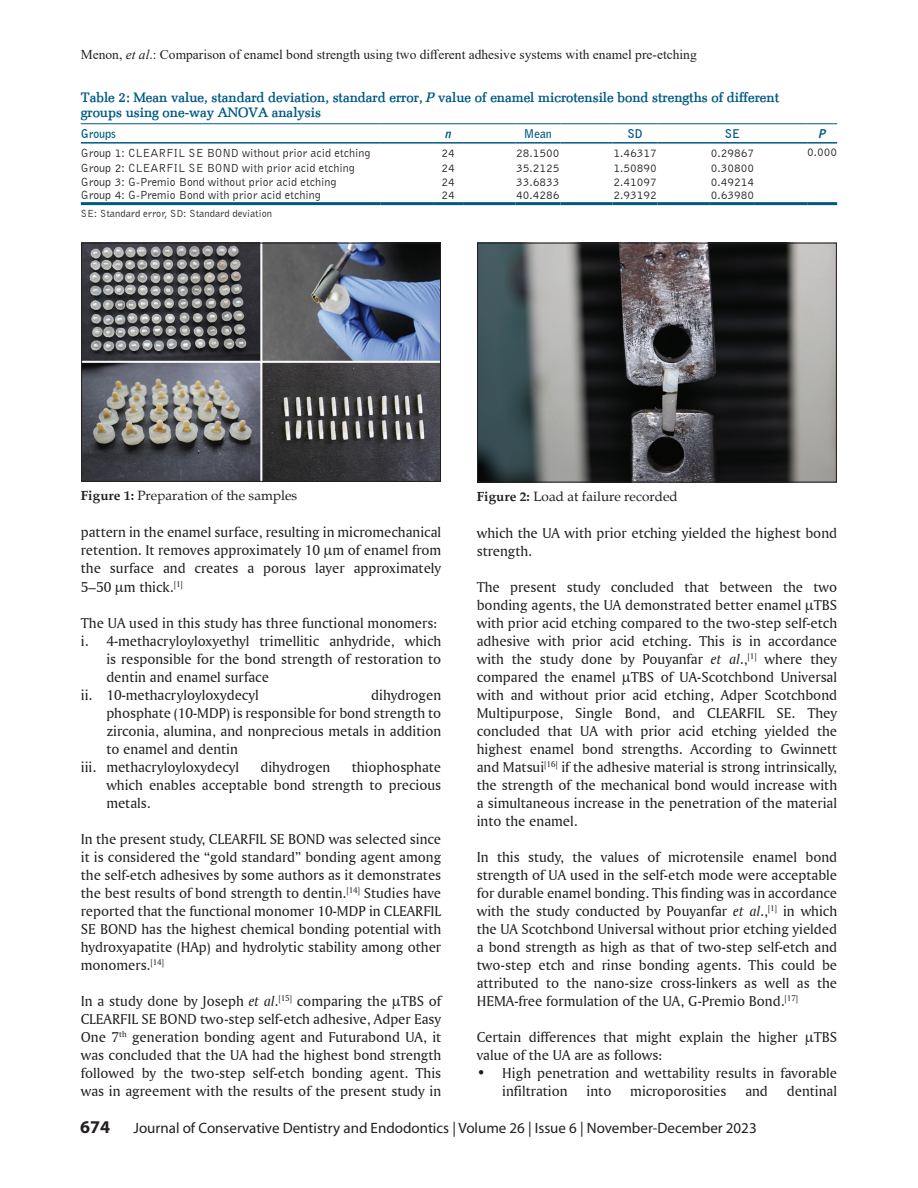
<style>
.page{position:relative;width:918px;height:1188px;background:#fff}
.page>*{position:absolute;margin:0;border:0;box-sizing:border-box;transform-origin:0 0}
.t1{font:700 18px "Myriad Pro";color:#231f20}
.TX{font:15px/18px "Amerigo BT Roman A";color:#231f20;text-align:justify}
.L{font:15px/18px "Amerigo BT Roman A";color:#231f20;text-align:justify}
.TX_NO_AFTER_SPACE{font:15px/18px "Amerigo BT Roman A";color:#231f20}
.LL{font:15px/18px "Amerigo BT Roman A";color:#231f20;text-align:justify}
.t2{font:15px "Myriad";color:#231f20}
.TT{font:700 13.5px/15px "Bid Roman";color:#005983}
.t3{font:13.5px "Times New Roman";color:#231f20}
.FGC{font:13.5px "Palatino";color:#231f20}
.TB{font:12px "Bell Gothic BT";color:#231f20}
.TBL{font:12px "Bell Gothic BT";color:#231f20}
.TCH{font:700 12px "Bell Gothic BT";color:#005983}
.TCH-2{font:italic 700 12px "Bell Gothic BT";color:#005983}
.TFN{font:10.5px "Bell Gothic BT";color:#231f20}
.s1{font-style:italic}
.s2{font-weight:700}
.s3{font-family:"Amerigo BT Italic A"}
</style>
<div class="page">
<img style="left:83px;top:245px;width:356px;height:235px">
<div style="left:81px;top:243px;width:360px;height:239px;border:1px solid #231f20"></div>
<img style="left:479px;top:245px;width:356px;height:235px">
<div style="left:477px;top:243px;width:360px;height:239px;border:1px solid #231f20"></div>
<hr style="left:81px;top:202px;width:300px;height:3px;background:#005983">
<hr style="left:381px;top:202px;width:52px;height:3px;background:#005983">
<hr style="left:433px;top:202px;width:30px;height:3px;background:#005983">
<hr style="left:463px;top:202px;width:52px;height:3px;background:#005983">
<hr style="left:515px;top:202px;width:45px;height:3px;background:#005983">
<hr style="left:560px;top:202px;width:53px;height:3px;background:#005983">
<hr style="left:613px;top:202px;width:45px;height:3px;background:#005983">
<hr style="left:658px;top:202px;width:52px;height:3px;background:#005983">
<hr style="left:710px;top:202px;width:45px;height:3px;background:#005983">
<hr style="left:755px;top:202px;width:52px;height:3px;background:#005983">
<hr style="left:807px;top:202px;width:30px;height:3px;background:#005983">
<hr style="left:81px;top:142px;width:300px;height:2px;background:#005983">
<hr style="left:381px;top:142px;width:52px;height:2px;background:#005983">
<hr style="left:433px;top:142px;width:30px;height:2px;background:#005983">
<hr style="left:463px;top:142px;width:52px;height:2px;background:#005983">
<hr style="left:515px;top:142px;width:45px;height:2px;background:#005983">
<hr style="left:560px;top:142px;width:53px;height:2px;background:#005983">
<hr style="left:613px;top:142px;width:45px;height:2px;background:#005983">
<hr style="left:658px;top:142px;width:52px;height:2px;background:#005983">
<hr style="left:710px;top:142px;width:45px;height:2px;background:#005983">
<hr style="left:755px;top:142px;width:52px;height:2px;background:#005983">
<hr style="left:807px;top:142px;width:30px;height:2px;background:#005983">
<hr style="left:81px;top:123px;width:300px;height:1px;background:#005983">
<hr style="left:381px;top:123px;width:52px;height:1px;background:#005983">
<hr style="left:433px;top:123px;width:30px;height:1px;background:#005983">
<hr style="left:463px;top:123px;width:52px;height:1px;background:#005983">
<hr style="left:515px;top:123px;width:45px;height:1px;background:#005983">
<hr style="left:560px;top:123px;width:53px;height:1px;background:#005983">
<hr style="left:613px;top:123px;width:45px;height:1px;background:#005983">
<hr style="left:658px;top:123px;width:52px;height:1px;background:#005983">
<hr style="left:710px;top:123px;width:45px;height:1px;background:#005983">
<hr style="left:755px;top:123px;width:52px;height:1px;background:#005983">
<hr style="left:807px;top:123px;width:30px;height:1px;background:#005983">
<p class="t3" style="left:81px;top:45px;width:617px">Menon, <span class="s1">et al</span>.: Comparison of enamel bond strength using two different adhesive systems with enamel pre-etching</p>
<p class="TT" style="left:81px;top:89px;width:700px">Table 2: Mean value, standard deviation, standard error, <span class="s1">P</span> value of enamel microtensile bond strengths of different groups using one‑way ANOVA analysis</p>
<p class="TCH" style="left:81px;top:126px;width:37px">Groups</p>
<p class="TCH-2" style="left:444px;top:126px;width:9px">n</p>
<p class="TCH" style="left:524px;top:126px;width:29px">Mean</p>
<p class="TCH" style="left:628px;top:126px;width:17px">SD</p>
<p class="TCH" style="left:725px;top:126px;width:17px">SE</p>
<p class="TCH-2" style="left:818px;top:126px;width:11px">P</p>
<p class="TB" style="left:81px;top:146px;width:291px">Group 1: CLEARFIL SE BOND without prior acid etching</p>
<p class="TB" style="left:441px;top:146px;width:15px">24</p>
<p class="TB" style="left:516px;top:146px;width:45px">28.1500</p>
<p class="TB" style="left:613px;top:146px;width:45px">1.46317</p>
<p class="TB" style="left:711px;top:146px;width:45px">0.29867</p>
<p class="TBL" style="left:807px;top:145px;width:31px">0.000</p>
<p class="TB" style="left:81px;top:160px;width:275px">Group 2: CLEARFIL SE BOND with prior acid etching</p>
<p class="TB" style="left:441px;top:160px;width:15px">24</p>
<p class="TB" style="left:516px;top:160px;width:45px">35.2125</p>
<p class="TB" style="left:613px;top:160px;width:45px">1.50890</p>
<p class="TB" style="left:711px;top:160px;width:45px">0.30800</p>
<p class="TB" style="left:81px;top:175px;width:257px">Group 3: G‑Premio Bond without prior acid etching</p>
<p class="TB" style="left:441px;top:175px;width:15px">24</p>
<p class="TB" style="left:516px;top:175px;width:45px">33.6833</p>
<p class="TB" style="left:613px;top:175px;width:45px">2.41097</p>
<p class="TB" style="left:711px;top:175px;width:45px">0.49214</p>
<p class="TBL" style="left:81px;top:188px;width:241px">Group 4: G‑Premio Bond with prior acid etching</p>
<p class="TBL" style="left:441px;top:188px;width:15px">24</p>
<p class="TBL" style="left:516px;top:188px;width:45px">40.4286</p>
<p class="TBL" style="left:613px;top:188px;width:45px">2.93192</p>
<p class="TBL" style="left:711px;top:188px;width:45px">0.63980</p>
<p class="TFN" style="left:81px;top:207px;width:193px">SE: Standard error, SD: Standard deviation</p>
<p class="FGC" style="left:81px;top:488px;width:218px"><span class="s2">Figure 1:</span> Preparation of the samples</p>
<p class="FGC" style="left:477px;top:488px;width:203px"><span class="s2">Figure 2:</span> Load at failure recorded</p>
<p class="TX" style="left:81px;top:523px;width:362px">pattern in the enamel surface, resulting in micromechanical retention. It removes approximately 10 m of enamel from the surface and creates a porous layer approximately 5–50 m thick.<sup>[1]</sup></p>
<p class="TX_NO_AFTER_SPACE" style="left:81px;top:613px;width:358px">The UA used in this study has three functional monomers:</p>
<p class="L" style="left:106px;top:631px;width:336px;text-indent:-26px">i. 4‑methacryloyloxyethyl trimellitic anhydride, which is responsible for the bond strength of restoration to dentin and enamel surface</p>
<p class="L" style="left:81px;top:685px;width:179px">ii. 10‑methacryloyloxydecyl</p>
<p class="L" style="left:106px;top:685px;width:336px;text-indent:265px">dihydrogen phosphate (10‑MDP) is responsible for bond strength to zirconia, alumina, and nonprecious metals in addition to enamel and dentin</p>
<p class="LL" style="left:81px;top:757px;width:160px">iii. methacryloyloxydecyl</p>
<p class="LL" style="left:260px;top:757px;width:71px">dihydrogen</p>
<p class="LL" style="left:106px;top:757px;width:336px;text-indent:245px">thiophosphate which enables acceptable bond strength to precious metals.</p>
<p class="TX" style="left:81px;top:830px;width:362px">In the present study, CLEARFIL SE BOND was selected since it is considered the “gold standard” bonding agent among the self‑etch adhesives by some authors as it demonstrates the best results of bond strength to dentin.<sup>[14]</sup> Studies have reported that the functional monomer 10‑MDP in CLEARFIL SE BOND has the highest chemical bonding potential with hydroxyapatite (HAp) and hydrolytic stability among other monomers.<sup>[14]</sup></p>
<p class="TX" style="left:81px;top:992px;width:362px">In a study done by Joseph <span class="s3">et al</span>.<sup>[15]</sup> comparing the TBS of CLEARFIL SE BOND two‑step self‑etch adhesive, Adper Easy One 7<sup>th</sup> generation bonding agent and Futurabond UA, it was concluded that the UA had the highest bond strength followed by the two‑step self‑etch bonding agent. This was in agreement with the results of the present study in</p>
<p class="TX" style="left:477px;top:524px;width:362px">which the UA with prior etching yielded the highest bond strength.</p>
<p class="TX" style="left:477px;top:578px;width:362px">The present study concluded that between the two bonding agents, the UA demonstrated better enamel TBS with prior acid etching compared to the two‑step self‑etch adhesive with prior acid etching. This is in accordance with the study done by Pouyanfar <span class="s3">et al</span>.,<sup>[1]</sup> where they compared the enamel TBS of UA‑Scotchbond Universal with and without prior acid etching, Adper Scotchbond Multipurpose, Single Bond, and CLEARFIL SE. They concluded that UA with prior acid etching yielded the highest enamel bond strengths. According to Gwinnett and Matsui<sup>[16]</sup> if the adhesive material is strong intrinsically, the strength of the mechanical bond would increase with a simultaneous increase in the penetration of the material into the enamel.</p>
<p class="TX" style="left:477px;top:848px;width:362px">In this study, the values of microtensile enamel bond strength of UA used in the self‑etch mode were acceptable for durable enamel bonding. This finding was in accordance with the study conducted by Pouyanfar <span class="s3">et al</span>.,<sup>[1]</sup> in which the UA Scotchbond Universal without prior etching yielded a bond strength as high as that of two‑step self‑etch and two‑step etch and rinse bonding agents. This could be attributed to the nano‑size cross‑linkers as well as the HEMA‑free formulation of the UA, G‑Premio Bond.<sup>[17]</sup></p>
<p class="TX_NO_AFTER_SPACE" style="left:477px;top:1028px;width:362px">Certain differences that might explain the higher TBS value of the UA are as follows:</p>
<p class="L" style="left:502px;top:1064px;width:336px;text-indent:-26px">• High penetration and wettability results in favorable infiltration</p>
<p class="L" style="left:587px;top:1082px;width:26px">into</p>
<p class="L" style="left:630px;top:1082px;width:98px">microporosities</p>
<p class="L" style="left:745px;top:1082px;width:24px">and</p>
<p class="L" style="left:787px;top:1082px;width:52px">dentinal</p>
<p class="t1" style="left:80px;top:1115px;width:31px">674</p>
<p class="t2" style="left:133px;top:1120px;width:625px">Journal of Conservative Dentistry and Endodontics | Volume 26 | Issue 6 | November-December 2023</p>
</div>
